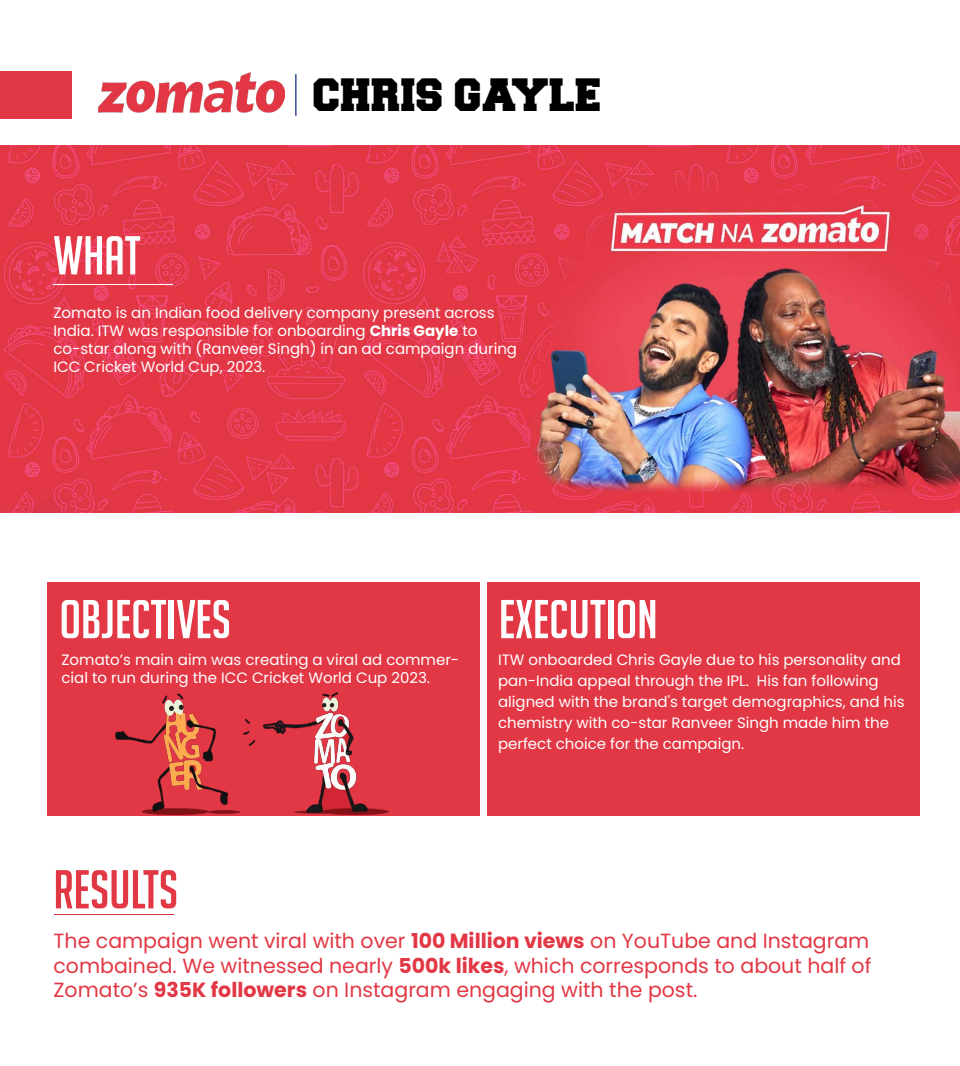
<style>
.page{position:relative;width:960px;height:1066px;background:#fff}
.page>*{position:absolute;margin:0;border:0;box-sizing:border-box;transform-origin:0 0}
.t1{font:53.25px "Big Noodle Titling";color:#fff}
.t2{font:53.25px "Big Noodle Titling";color:#e23744}
.t3{font:39.2px "Collegiate Black FLF";color:#000}
.t4{font:20.5px/24.6px "Poppins";color:#e23744;text-align:justify}
.t5{font:15px/18px "Poppins";color:#fff}
.s1{font-weight:700}
</style>
<div class="page">
<img style="left:0;top:146px;width:960px;height:366px">
<div style="left:48px;top:581px;width:432px;height:234px;background:#e23744"></div>
<div style="left:487px;top:581px;width:432px;height:234px;background:#e23744"></div>
<div style="left:0;top:71px;width:72px;height:48px;background:#e23744"></div>
<hr style="left:53px;top:283px;width:120px;height:1px;background:#fff">
<hr style="left:54px;top:914px;width:120px;height:1px;background:#e23744">
<hr style="left:295px;top:74px;width:2px;height:42px;background:#263d88">
<img style="left:99px;top:73px;width:185px;height:40px">
<img style="left:115px;top:692px;width:274px;height:121px">
<h2 class="t3" style="left:314px;top:78px;width:290px">CHRIS GAYLE</h2>
<h1 class="t1" style="left:53px;top:227px;width:89px">WHAT</h1>
<p class="t5" style="left:53px;top:304px;width:465px">Zomato is an Indian food delivery company present across India. ITW was responsible for onboarding <span class="s1">Chris Gayle</span> to co-star along with (Ranveer Singh) in an ad campaign during ICC Cricket World Cup, 2023.</p>
<h1 class="t1" style="left:60px;top:590px;width:173px">OBJECTIVES</h1>
<h1 class="t1" style="left:499px;top:590px;width:160px">EXECUTION</h1>
<p class="t5" style="left:62px;top:650px;width:399px">Zomato’s main aim was creating a viral ad commer&shy;cial to run during the ICC Cricket World Cup 2023.</p>
<p class="t5" style="left:498px;top:649px;width:408px;line-height:21px">ITW onboarded Chris Gayle due to his personality and pan-India appeal through the IPL. His fan following aligned with the brand's target demographics, and his chemistry with co-star Ranveer Singh made him the perfect choice for the campaign.</p>
<h1 class="t2" style="left:54px;top:860px;width:126px">RESULTS</h1>
<h3 class="t4" style="left:54px;top:928px;width:819px">The campaign went viral with over <span class="s1">100 Million views</span> on YouTube and Instagram combained. We witnessed nearly <span class="s1">500k likes</span>, which corresponds to about half of Zomato’s <span class="s1">935K followers</span> on Instagram engaging with the post.</h3>
</div>
